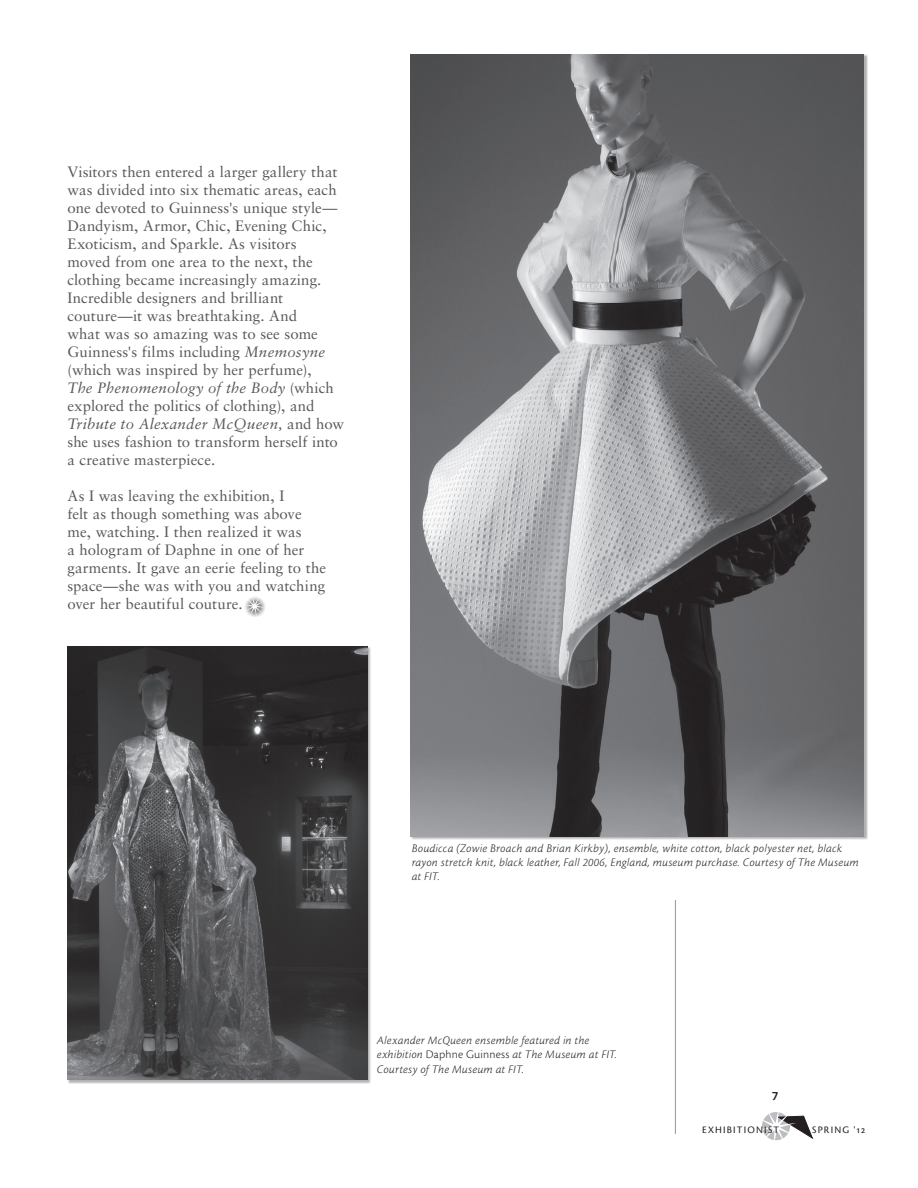
<style>
.page{position:relative;width:918px;height:1188px;background:#fff}
.page>*{position:absolute;margin:0;border:0;box-sizing:border-box;transform-origin:0 0}
.t1{font:15px/18px "Sabon";letter-spacing:.005em;color:#57585a}
.t2{font:13.5px "Cronos MM 574 9";color:#231f20}
.t3{font:12px/14.4px "Cronos MM It 250 8";letter-spacing:.02em;color:#231f20}
.t4{font:10.35px "Cronos MM SC 408 9";letter-spacing:.12em;color:#231f20}
.s1{font-style:italic}
.s2{font-family:"Cronos MM 250 8"}
</style>
<div class="page">
<svg style="left:762px;top:1112px;width:51px;height:29px"></svg>
<hr style="left:675px;top:900px;width:1px;height:234px;background:#939598">
<svg style="left:245px;top:597px;width:20px;height:20px"></svg>
<img style="left:411px;top:54px;width:453px;height:782px">
<div style="left:68px;top:646px;width:304px;height:438px;background:#231f20;opacity:.35"></div>
<img style="left:67px;top:646px;width:300px;height:434px">
<p class="t1" style="left:68px;top:163px;width:271px">Visitors then entered a larger gallery that was divided into six thematic areas, each one devoted to Guinness's unique style— Dandyism, Armor, Chic, Evening Chic, Exoticism, and Sparkle. As visitors</p>
<p class="t1" style="left:68px;top:253px;width:278px">moved from one area to the next, the clothing became increasingly amazing.<br>Incredible designers and brilliant couture—it was breathtaking. And<br>what was so amazing was to see some Guinness's films including <span class="s1">Mnemosyne </span>(which was inspired by her perfume),<br><span class="s1">The Phenomenology of the Body</span> (which explored the politics of clothing), and <span class="s1">Tribute to Alexander McQueen,</span> and how she uses fashion to transform herself into a creative masterpiece.</p>
<p class="t1" style="left:68px;top:487px;width:260px">As I was leaving the exhibition, I<br>felt as though something was above me, watching. I then realized it was<br>a hologram of Daphne in one of her garments. It gave an eerie feeling to the space—she was with you and watching over her beautiful couture.</p>
<p class="t3" style="left:412px;top:841px;width:448px">Boudicca (Zowie Broach and Brian Kirkby), ensemble, white cotton, black polyester net, black rayon stretch knit, black leather, Fall 2006, England, museum purchase. Courtesy of The Museum at FIT.</p>
<p class="t3" style="left:377px;top:1033px;width:241px">Alexander McQueen ensemble featured in the exhibition <span class="s2">Daphne Guinness</span> at The Museum at FIT.<br>Courtesy of The Museum at FIT.</p>
<p class="t2" style="left:772px;top:1088px;width:8px">7</p>
<p class="t4" style="left:702px;top:1124px;width:79px">EXHIBITIONIST</p>
<p class="t4" style="left:812px;top:1124px;width:55px">SPRING '12</p>
</div>
